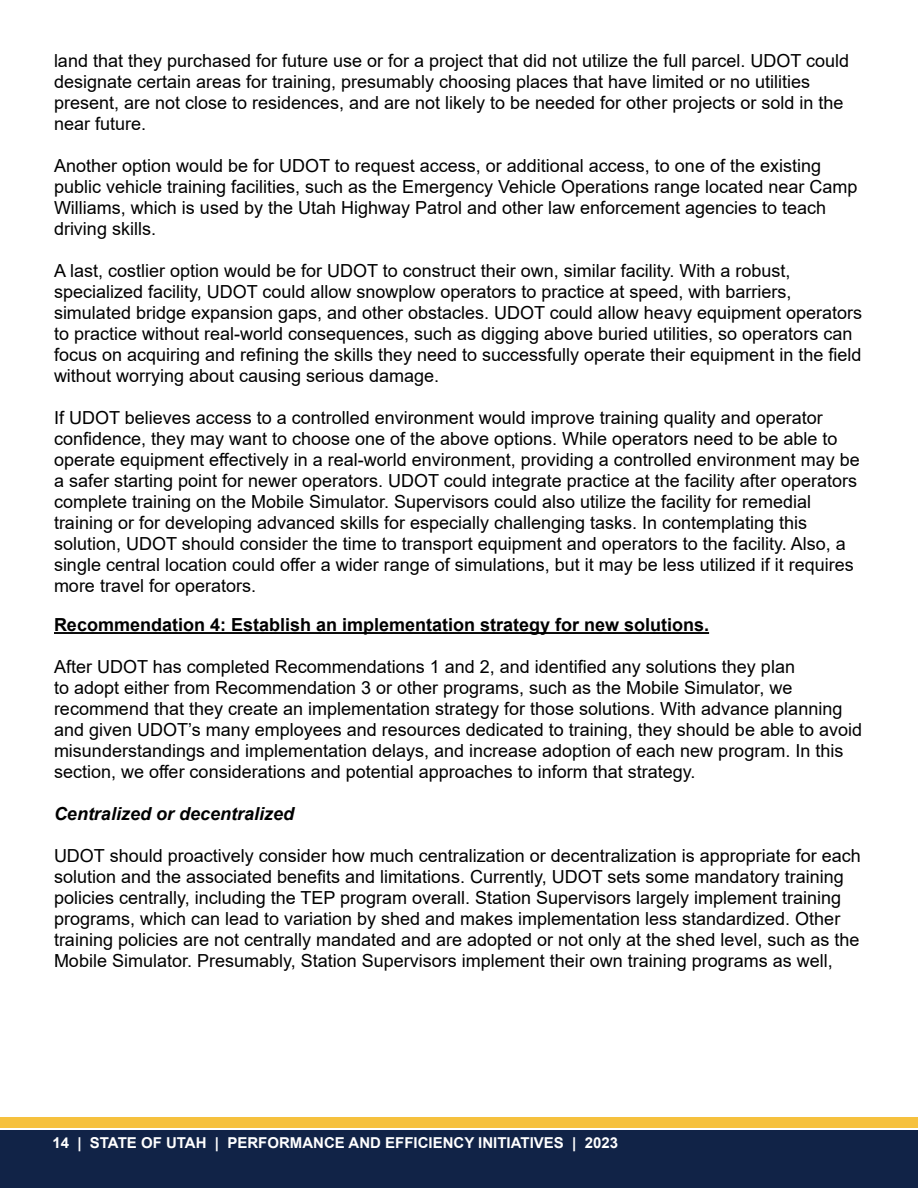
<style>
.page{position:relative;width:918px;height:1188px;background:#fff}
.page>*{position:absolute;margin:0;border:0;box-sizing:border-box;transform-origin:0 0}
.t1{font:18px/21px "Arial";color:#000}
.t2{font:700 18px "Arial";color:#000}
.t3{font:italic 700 18px "Arial";color:#000}
.t4{font:700 15px "Arial";color:#fff}
</style>
<div class="page">
<div style="left:0;top:1117px;width:918px;height:54px;background:#f6c13e"></div>
<div style="left:0;top:1128px;width:918px;height:54px;background:linear-gradient(to right,#112347,#112347)"></div>
<div style="left:0;top:1131px;width:918px;height:57px;background:#112347"></div>
<hr style="left:54px;top:632px;width:655px;height:2px;background:#000">
<p class="t1" style="left:54px;top:50px;width:797px">land that they purchased for future use or for a project that did not utilize the full parcel. UDOT could designate certain areas for training, presumably choosing places that have limited or no utilities present, are not close to residences, and are not likely to be needed for other projects or sold in the near future.</p>
<p class="t1" style="left:54px;top:155px;width:805px">Another option would be for UDOT to request access, or additional access, to one of the existing public vehicle training facilities, such as the Emergency Vehicle Operations range located near Camp Williams, which is used by the Utah Highway Patrol and other law enforcement agencies to teach driving skills.</p>
<p class="t1" style="left:54px;top:260px;width:810px">A last, costlier option would be for UDOT to construct their own, similar facility. With a robust, specialized facility, UDOT could allow snowplow operators to practice at speed, with barriers, simulated bridge expansion gaps, and other obstacles. UDOT could allow heavy equipment operators to practice without real-world consequences, such as digging above buried utilities, so operators can focus on acquiring and refining the skills they need to successfully operate their equipment in the field without worrying about causing serious damage.</p>
<p class="t1" style="left:54px;top:407px;width:807px">If UDOT believes access to a controlled environment would improve training quality and operator confidence, they may want to choose one of the above options. While operators need to be able to operate equipment effectively in a real-world environment, providing a controlled environment may be a safer starting point for newer operators. UDOT could integrate practice at the facility after operators complete training on the Mobile Simulator. Supervisors could also utilize the facility for remedial training or for developing advanced skills for especially challenging tasks. In contemplating this solution, UDOT should consider the time to transport equipment and operators to the facility. Also, a single central location could offer a wider range of simulations, but it may be less utilized if it requires more travel for operators.</p>
<p class="t2" style="left:54px;top:612px;width:657px">Recommendation 4: Establish an implementation strategy for new solutions.</p>
<p class="t1" style="left:54px;top:656px;width:810px">After UDOT has completed Recommendations 1 and 2, and identified any solutions they plan<br>to adopt either from Recommendation 3 or other programs, such as the Mobile Simulator, we recommend that they create an implementation strategy for those solutions. With advance planning and given UDOT’s many employees and resources dedicated to training, they should be able to avoid misunderstandings and implementation delays, and increase adoption of each new program. In this section, we offer considerations and potential approaches to inform that strategy.</p>
<p class="t3" style="left:54px;top:802px;width:242px">Centralized or decentralized</p>
<p class="t1" style="left:54px;top:845px;width:808px">UDOT should proactively consider how much centralization or decentralization is appropriate for each solution and the associated benefits and limitations. Currently, UDOT sets some mandatory training policies centrally, including the TEP program overall. Station Supervisors largely implement training programs, which can lead to variation by shed and makes implementation less standardized. Other training policies are not centrally mandated and are adopted or not only at the shed level, such as the Mobile Simulator. Presumably, Station Supervisors implement their own training programs as well,</p>
<p class="t4" style="left:52px;top:1132px;width:567px">14 | STATE OF UTAH | PERFORMANCE AND EFFICIENCY INITIATIVES | 2023</p>
</div>
